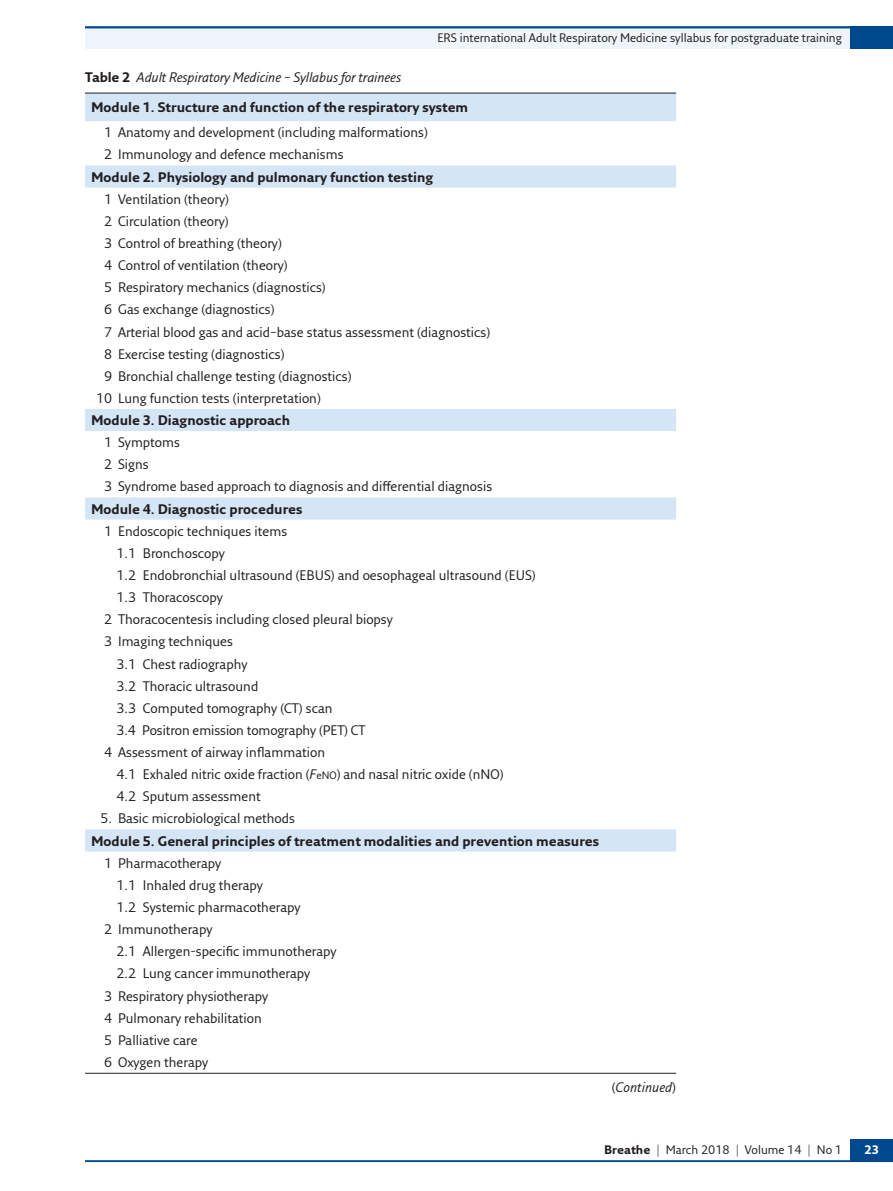
<style>
.page{position:relative;width:893px;height:1191px;background:#fff}
.page>*{position:absolute;margin:0;border:0;box-sizing:border-box;transform-origin:0 0}
.t1{font:13.5px/22.2px "Fresco Sans Pro";color:#231f20}
.t2{font:700 13.5px "Fresco Sans Pro";color:#231f20}
.t3{font:italic 13.5px "Fresco Sans Pro";letter-spacing:-.01em;color:#231f20}
.t4{font:12px "Fresco Sans Pro";color:#231f20}
.t5{font:700 12px "Fresco Sans Pro";color:#fff}
.s1{font-weight:700;font-style:normal}
.s2{font-style:italic}
.s3{font-size:10.5px}
.s4{font-style:normal}
.s5{font-weight:700}
</style>
<div class="page">
<div style="left:85px;top:26px;width:808px;height:23px;background:#eff5fb"></div>
<hr style="left:85px;top:1160px;width:808px;height:2px;background:#01498e">
<div style="left:850px;top:1138px;width:43px;height:23px;background:#01498e"></div>
<hr style="left:85px;top:26px;width:808px;height:2px;background:#01498e">
<div style="left:850px;top:26px;width:43px;height:23px;background:#01498e"></div>
<svg style="left:85px;top:94px;width:591px;height:757px"></svg>
<hr style="left:85px;top:1072px;width:591px;height:1px;background:#231f20">
<hr style="left:85px;top:93px;width:591px;height:1px;background:#231f20">
<p class="t4" style="left:437px;top:30px;width:406px">ERS international Adult Respiratory Medicine syllabus for postgraduate training</p>
<p class="t3" style="left:85px;top:69px;width:318px"><span class="s1">Table 2</span> Adult Respiratory Medicine – Syllabus for trainees</p>
<p class="t2" style="left:91px;top:99px;width:379px">Module 1. Structure and function of the respiratory system</p>
<p class="t1" style="left:104px;top:121px;width:325px">1 Anatomy and development (including malformations)<br>2 Immunology and defence mechanisms</p>
<p class="t2" style="left:91px;top:168px;width:344px">Module 2. Physiology and pulmonary function testing</p>
<p class="t1" style="left:104px;top:187px;width:126px">1 Ventilation (theory)</p>
<p class="t1" style="left:104px;top:210px;width:126px">2 Circulation (theory)</p>
<p class="t1" style="left:104px;top:232px;width:179px">3 Control of breathing (theory)</p>
<p class="t1" style="left:104px;top:254px;width:185px">4 Control of ventilation (theory)</p>
<p class="t1" style="left:104px;top:276px;width:223px">5 Respiratory mechanics (diagnostics)</p>
<p class="t1" style="left:104px;top:298px;width:172px">6 Gas exchange (diagnostics)</p>
<p class="t1" style="left:104px;top:320px;width:388px">7 Arterial blood gas and acid–base status assessment (diagnostics)</p>
<p class="t1" style="left:104px;top:342px;width:182px">8 Exercise testing (diagnostics)</p>
<p class="t1" style="left:104px;top:364px;width:249px">9 Bronchial challenge testing (diagnostics)</p>
<p class="t1" style="left:96px;top:387px;width:226px">10 Lung function tests (interpretation)</p>
<p class="t2" style="left:91px;top:412px;width:201px">Module 3. Diagnostic approach</p>
<p class="t1" style="left:104px;top:431px;width:390px">1 Symptoms<br>2 Signs<br>3 Syndrome based approach to diagnosis and differential diagnosis</p>
<p class="t2" style="left:91px;top:500px;width:213px">Module 4. Diagnostic procedures</p>
<p class="t1" style="left:104px;top:519px;width:185px">1 Endoscopic techniques items</p>
<p class="t1" style="left:117px;top:541px;width:110px">1.1 Bronchoscopy</p>
<p class="t1" style="left:117px;top:564px;width:421px">1.2 Endobronchial ultrasound (EBUS) and oesophageal ultrasound (EUS)</p>
<p class="t1" style="left:117px;top:586px;width:108px">1.3 Thoracoscopy</p>
<p class="t1" style="left:104px;top:608px;width:290px">2 Thoracocentesis including closed pleural biopsy</p>
<p class="t1" style="left:104px;top:630px;width:130px">3 Imaging techniques</p>
<p class="t1" style="left:117px;top:652px;width:132px">3.1 Chest radiography</p>
<p class="t1" style="left:117px;top:674px;width:143px">3.2 Thoracic ultrasound</p>
<p class="t1" style="left:117px;top:696px;width:218px">3.3 Computed tomography (CT) scan</p>
<p class="t1" style="left:117px;top:718px;width:250px">3.4 Positron emission tomography (PET) CT</p>
<p class="t1" style="left:104px;top:741px;width:223px">4 Assessment of airway inflammation</p>
<p class="t1" style="left:117px;top:763px;width:389px">4.1 Exhaled nitric oxide fraction (<span class="s2">F</span><span class="s3">eNO</span>) and nasal nitric oxide (nNO)</p>
<p class="t1" style="left:117px;top:785px;width:146px">4.2 Sputum assessment</p>
<p class="t1" style="left:101px;top:807px;width:196px">5. Basic microbiological methods</p>
<p class="t2" style="left:91px;top:832px;width:510px">Module 5. General principles of treatment modalities and prevention measures</p>
<p class="t1" style="left:104px;top:851px;width:119px">1 Pharmacotherapy</p>
<p class="t1" style="left:117px;top:873px;width:148px">1.1 Inhaled drug therapy</p>
<p class="t1" style="left:117px;top:895px;width:185px">1.2 Systemic pharmacotherapy</p>
<p class="t1" style="left:104px;top:918px;width:110px">2 Immunotherapy</p>
<p class="t1" style="left:117px;top:940px;width:221px">2.1 Allergen-specific immunotherapy</p>
<p class="t1" style="left:117px;top:962px;width:195px">2.2 Lung cancer immunotherapy</p>
<p class="t1" style="left:104px;top:984px;width:166px">3 Respiratory physiotherapy</p>
<p class="t1" style="left:104px;top:1006px;width:159px">4 Pulmonary rehabilitation</p>
<p class="t1" style="left:104px;top:1028px;width:95px">5 Palliative care</p>
<p class="t1" style="left:104px;top:1050px;width:106px">6 Oxygen therapy</p>
<p class="t3" style="left:612px;top:1079px;width:66px"><span class="s4">(</span>Continued<span class="s4">)</span></p>
<p class="t4" style="left:604px;top:1142px;width:240px"><span class="s5">Breathe</span> | March 2018 | Volume 14 | No 1</p>
<p class="t5" style="left:864px;top:1142px;width:16px">23</p>
</div>
